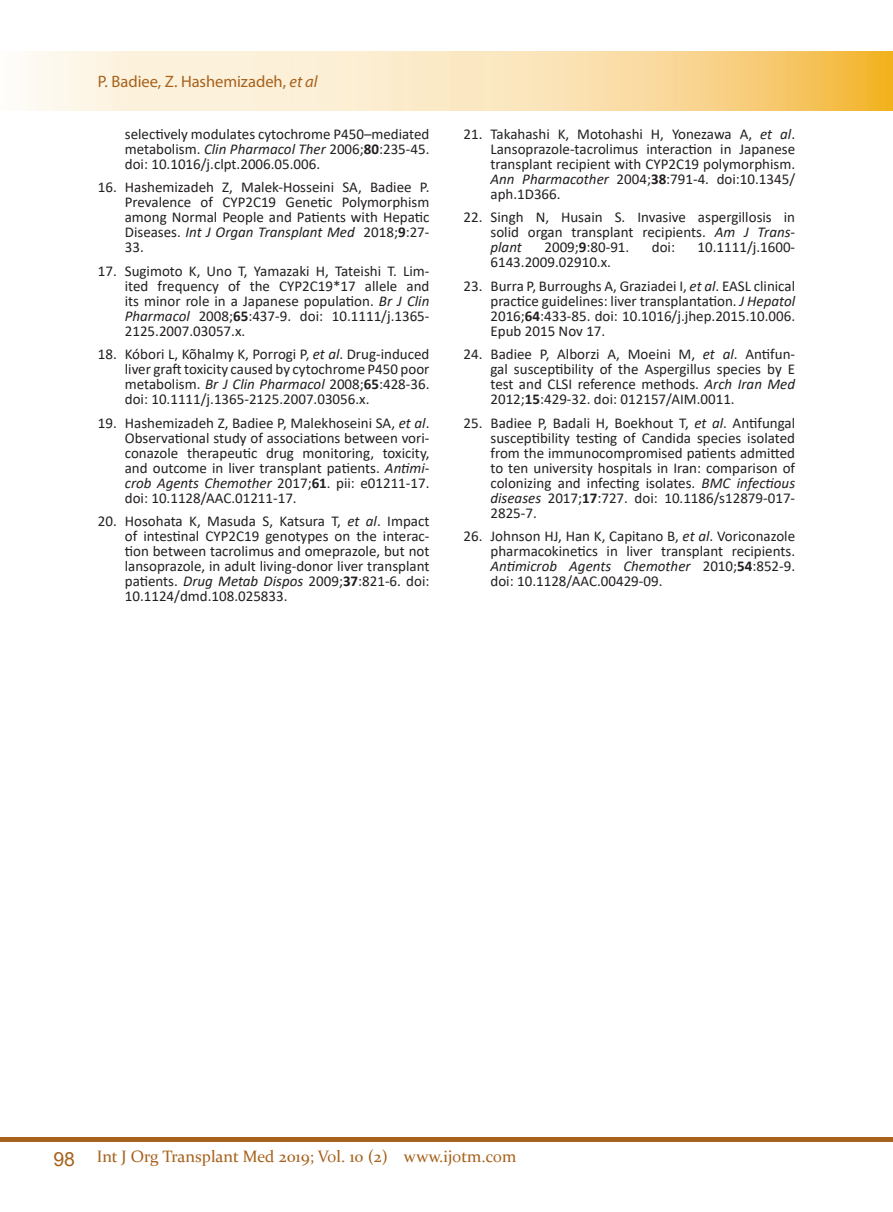
<style>
.page{position:relative;width:893px;height:1212px;background:#fff}
.page>*{position:absolute;margin:0;border:0;box-sizing:border-box;transform-origin:0 0}
.t1{font:16.5px "Constantia";color:#a6611c}
.Runnig_Author{font:16.5px "Myriad Pro";color:#a6611c}
.t2{font:15px/15px "Calibri";color:#231f20;text-align:justify}
.s1{font-style:italic}
.s2{font-weight:700}
.s3{font-family:"Arial";font-size:19.5px}
</style>
<div class="page">
<div style="left:0;top:1137px;width:893px;height:5px;background:#a6611c"></div>
<img style="left:29px;top:52px;width:864px;height:59px">
<p class="Runnig_Author" style="left:98px;top:72px;width:221px">P. Badiee, Z. Hashemizadeh, <span class="s1">et al</span></p>
<p class="t2" style="left:125px;top:126px;width:306px">selectively modulates cytochrome P450–mediated metabolism. <span class="s1">Clin Pharmacol Ther</span> 2006;<span class="s2">80</span>:235-45. doi: 10.1016/j.clpt.2006.05.006.</p>
<p class="t2" style="left:125px;top:179px;width:306px;text-indent:-27px">16. Hashemizadeh Z, Malek-Hosseini SA, Badiee P.<br>Prevalence of CYP2C19 Genetic Polymorphism among Normal People and Patients with Hepatic Diseases. <span class="s1">Int J Organ Transplant Med</span> 2018;<span class="s2">9</span>:27- 33.</p>
<p class="t2" style="left:125px;top:263px;width:306px;text-indent:-27px">17. Sugimoto K, Uno T, Yamazaki H, Tateishi T. Lim&shy;ited frequency of the CYP2C19*17 allele and its minor role in a Japanese population. <span class="s1">Br J Clin Pharmacol</span> 2008;<span class="s2">65</span>:437-9. doi: 10.1111/j.1365- 2125.2007.03057.x.</p>
<p class="t2" style="left:125px;top:346px;width:306px;text-indent:-27px">18. Kóbori L, Kõhalmy K, Porrogi P, <span class="s1">et al</span>. Drug-induced liver graft toxicity caused by cytochrome P450 poor metabolism. <span class="s1">Br J Clin Pharmacol</span> 2008;<span class="s2">65</span>:428-36. doi: 10.1111/j.1365-2125.2007.03056.x.</p>
<p class="t2" style="left:125px;top:415px;width:306px;text-indent:-27px">19. Hashemizadeh Z, Badiee P, Malekhoseini SA, <span class="s1">et al</span>.<br>Observational study of associations between vori&shy;conazole therapeutic drug monitoring, toxicity, and outcome in liver transplant patients. <span class="s1">Antimi&shy;crob Agents Chemother</span> 2017;<span class="s2">61</span>. pii: e01211-17. doi: 10.1128/AAC.01211-17.</p>
<p class="t2" style="left:125px;top:513px;width:306px;text-indent:-27px">20. Hosohata K, Masuda S, Katsura T, <span class="s1">et al</span>. Impact of intestinal CYP2C19 genotypes on the interac&shy;tion between tacrolimus and omeprazole, but not lansoprazole, in adult living-donor liver transplant patients. <span class="s1">Drug Metab Dispos</span> 2009;<span class="s2">37</span>:821-6. doi:<br>10.1124/dmd.108.025833.</p>
<p class="t2" style="left:490px;top:126px;width:306px;text-indent:-27px">21. Takahashi K, Motohashi H, Yonezawa A, <span class="s1">et al</span>.<br>Lansoprazole-tacrolimus interaction in Japanese transplant recipient with CYP2C19 polymorphism.<br><span class="s1">Ann Pharmacother</span> 2004;<span class="s2">38</span>:791-4. doi:10.1345/ aph.1D366.</p>
<p class="t2" style="left:490px;top:209px;width:306px;text-indent:-27px">22. Singh N, Husain S. Invasive aspergillosis in solid organ transplant recipients. <span class="s1">Am J Trans&shy;plant</span></p>
<p class="t2" style="left:544px;top:239px;width:86px">2009;<span class="s2">9</span>:80-91.</p>
<p class="t2" style="left:652px;top:239px;width:25px">doi:</p>
<p class="t2" style="left:698px;top:239px;width:99px">10.1111/j.1600-</p>
<p class="t2" style="left:490px;top:254px;width:122px">6143.2009.02910.x.</p>
<p class="t2" style="left:490px;top:278px;width:306px;text-indent:-27px">23. Burra P, Burroughs A, Graziadei I, <span class="s1">et al</span>. EASL clinical practice guidelines: liver transplantation. <span class="s1">J Hepatol </span>2016;<span class="s2">64</span>:433-85. doi: 10.1016/j.jhep.2015.10.006.<br>Epub 2015 Nov 17.</p>
<p class="t2" style="left:490px;top:346px;width:306px;text-indent:-27px">24. Badiee P, Alborzi A, Moeini M, <span class="s1">et al</span>. Antifun&shy;gal susceptibility of the Aspergillus species by E test and CLSI reference methods. <span class="s1">Arch Iran Med </span>2012;<span class="s2">15</span>:429-32. doi: 012157/AIM.0011.</p>
<p class="t2" style="left:490px;top:415px;width:306px;text-indent:-27px">25. Badiee P, Badali H, Boekhout T, <span class="s1">et al</span>. Antifungal susceptibility testing of Candida species isolated from the immunocompromised patients admitted to ten university hospitals in Iran: comparison of colonizing and infecting isolates. <span class="s1">BMC infectious diseases</span> 2017;<span class="s2">17</span>:727. doi: 10.1186/s12879-017- 2825-7.</p>
<p class="t2" style="left:490px;top:528px;width:306px;text-indent:-27px">26. Johnson HJ, Han K, Capitano B, <span class="s1">et al</span>. Voriconazole pharmacokinetics in liver transplant recipients.<br><span class="s1">Antimicrob Agents Chemother</span> 2010;<span class="s2">54</span>:852-9. doi: 10.1128/AAC.00429-09.</p>
<p class="t1" style="left:53px;top:1145px;width:464px"><span class="s3">98</span> Int J Org Transplant Med 2019; Vol. 10 (2) www.ijotm.com</p>
</div>
